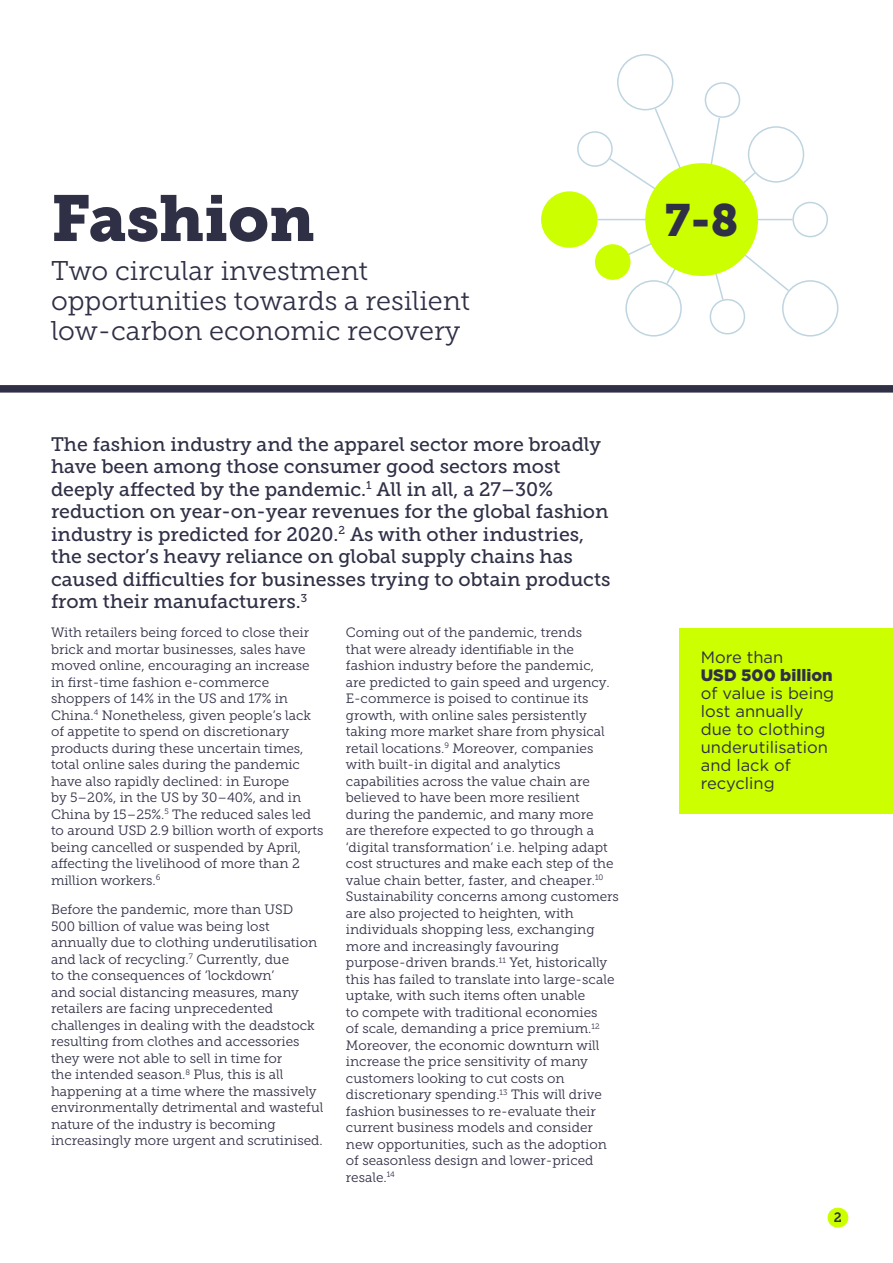
<style>
.page{position:relative;width:893px;height:1263px;background:#fff}
.page>*{position:absolute;margin:0;border:0;box-sizing:border-box;transform-origin:0 0}
.t1{font:64.5px "Museo Slab 900";color:#2f2f46}
.t2{font:45px "Museo Slab 900";color:#2f2f46}
.t3{font:27px/30px "Museo Slab 300";color:#2f2f46}
.t4{font:19.5px/22.5px "Museo Slab 500";color:#2f2f46}
.t5{font:16.5px/18px "Gotham";color:#2f2f46}
.t6{font:900 16.5px "Gotham";color:#2f2f46}
.t7{font:13.5px/16.5px "Museo Slab 300";color:#2f2f46}
.t8{font:13.5px "Museo Slab 700";color:#2f2f46}
</style>
<div class="page">
<div style="left:0;top:385px;width:893px;height:8px;background:#2f2f46"></div>
<svg style="left:541px;top:54px;width:297px;height:283px"></svg>
<div style="left:679px;top:628px;width:214px;height:185px;background:#cf0"></div>
<div style="left:827px;top:1208px;width:21px;height:19px;background:#cf0;border-radius:10px"></div>
<h1 class="t1" style="left:51px;top:181px;width:265px">Fashion</h1>
<h3 class="t3" style="left:51px;top:255px;width:420px">Two circular investment opportunities towards a resilient low-carbon economic recovery</h3>
<p class="t4" style="left:51px;top:433px;width:561px">The fashion industry and the apparel sector more broadly have been among those consumer good sectors most deeply affected by the pandemic.<sup>1</sup> All in all, a 27–30% reduction on year-on-year revenues for the global fashion industry is predicted for 2020.<sup>2</sup> As with other industries, the sector’s heavy reliance on global supply chains has caused difficulties for businesses trying to obtain products from their manufacturers.<sup>3</sup></p>
<p class="t7" style="left:51px;top:624px;width:274px">With retailers being forced to close their brick and mortar businesses, sales have moved online, encouraging an increase in first-time fashion e-commerce shoppers of 14% in the US and 17% in China.<sup>4</sup> Nonetheless, given people’s lack of appetite to spend on discretionary products during these uncertain times, total online sales during the pandemic have also rapidly declined: in Europe<br>by 5–20%, in the US by 30–40%, and in China by 15–25%.<sup>5</sup> The reduced sales led to around USD 2.9 billion worth of exports being cancelled or suspended by April, affecting the livelihood of more than 2 million workers.<sup>6</sup></p>
<p class="t7" style="left:51px;top:901px;width:274px">Before the pandemic, more than USD<br>500 billion of value was being lost annually due to clothing underutilisation and lack of recycling.<sup>7</sup> Currently, due<br>to the consequences of ‘lockdown’<br>and social distancing measures, many retailers are facing unprecedented challenges in dealing with the deadstock resulting from clothes and accessories they were not able to sell in time for<br>the intended season.<sup>8</sup> Plus, this is all happening at a time where the massively environmentally detrimental and wasteful nature of the industry is becoming increasingly more urgent and scrutinised.</p>
<p class="t7" style="left:346px;top:624px;width:275px">Coming out of the pandemic, trends<br>that were already identifiable in the fashion industry before the pandemic,<br>are predicted to gain speed and urgency.<br>E-commerce is poised to continue its growth, with online sales persistently taking more market share from physical retail locations.<sup>9</sup> Moreover, companies with built-in digital and analytics capabilities across the value chain are believed to have been more resilient during the pandemic, and many more<br>are therefore expected to go through a ‘digital transformation’ i.e. helping adapt cost structures and make each step of the value chain better, faster, and cheaper.<sup>10<br></sup>Sustainability concerns among customers are also projected to heighten, with individuals shopping less, exchanging more and increasingly favouring purpose-driven brands.<sup>11</sup> Yet, historically this has failed to translate into large-scale uptake, with such items often unable<br>to compete with traditional economies<br>of scale, demanding a price premium.<sup>12<br></sup>Moreover, the economic downturn will increase the price sensitivity of many customers looking to cut costs on discretionary spending.<sup>13</sup> This will drive fashion businesses to re-evaluate their current business models and consider new opportunities, such as the adoption of seasonless design and lower-priced resale.<sup>14</sup></p>
<h2 class="t2" style="left:665px;top:194px;width:75px">7-8</h2>
<p class="t5" style="left:701px;top:648px;width:84px">More than</p>
<p class="t6" style="left:701px;top:663px;width:133px">USD 500 billion</p>
<p class="t5" style="left:701px;top:684px;width:135px">of value is being lost annually due to clothing underutilisation and lack of recycling</p>
<p class="t8" style="left:834px;top:1210px;width:10px">2</p>
</div>
